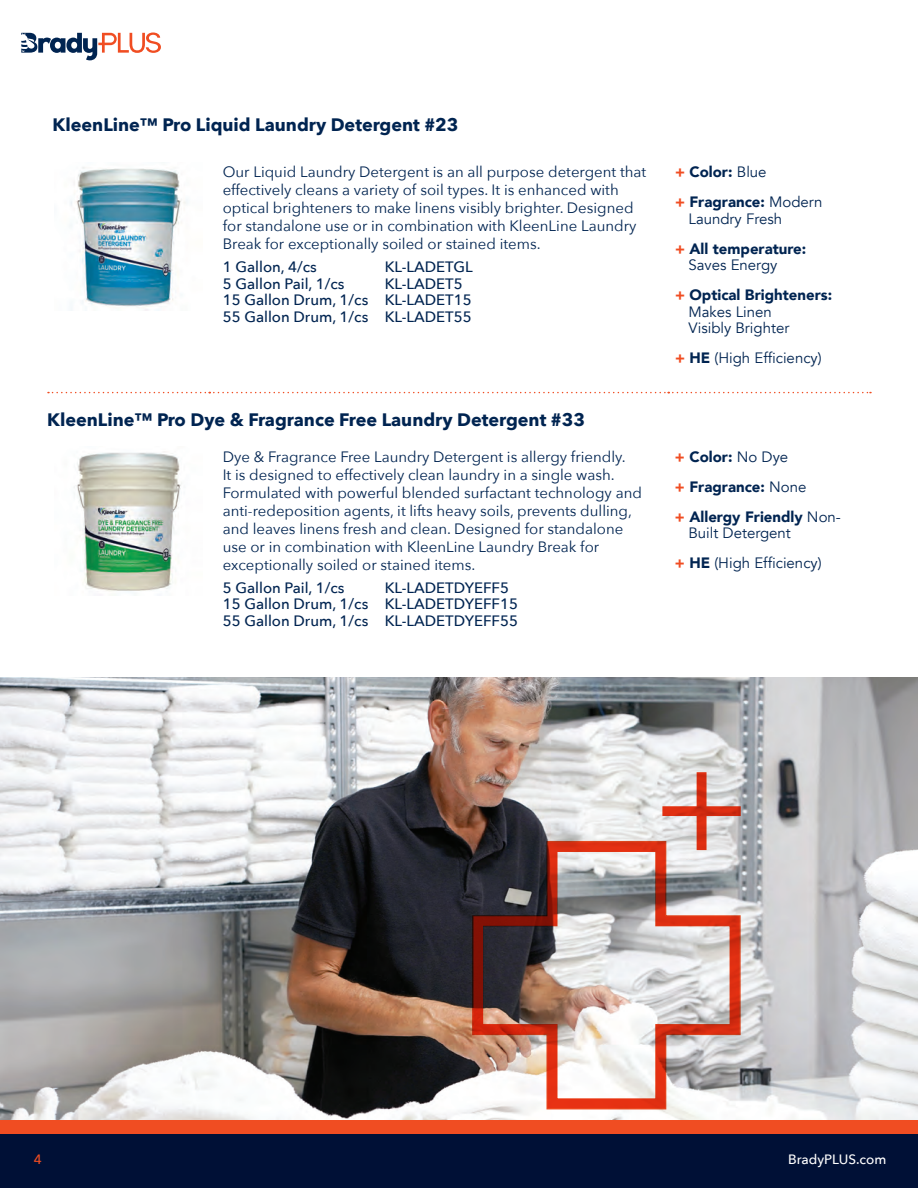
<style>
.page{position:relative;width:918px;height:1188px;background:#fff}
.page>*{position:absolute;margin:0;border:0;box-sizing:border-box;transform-origin:0 0}
.Item_Name{font:700 18px "Avenir Next";color:#002451}
.Item_Description{font:15px/18px "Avenir Next";color:#002451}
.Item_Number{font:500 15px/16.5px "Avenir Next";color:#002451}
.Bullet_Tabs{font:15px/16.5px "Avenir";color:#002451}
.Bullet_Tabs-2{font:900 15px/16.5px "Avenir";color:#002451}
.t1{font:500 13.5px "Avenir Next";color:#fff}
.t2{font:500 13.5px "Avenir Next";color:#f04d22}
.s1{color:#f04d22}
.s2{font-weight:400}
.s3{font-weight:900;color:#f04d22}
.s4{font-weight:900}
</style>
<div class="page">
<svg style="left:21px;top:32px;width:140px;height:28px"></svg>
<div style="left:0;top:1134px;width:918px;height:54px;background:#001036"></div>
<div style="left:0;top:1120px;width:918px;height:14px;background:#f04d22"></div>
<svg style="left:48px;top:392px;width:823px;height:1px"></svg>
<img style="left:70px;top:167px;width:118px;height:143px">
<img style="left:74px;top:452px;width:108px;height:139px">
<img style="left:0;top:677px;width:918px;height:443px">
<svg style="left:662px;top:772px;width:79px;height:68px;background:#dab1aa"></svg>
<svg style="left:471px;top:840px;width:270px;height:270px"></svg>
<p class="Item_Name" style="left:53px;top:110px;width:407px">KleenLine™ Pro Liquid Laundry Detergent #23</p>
<p class="Item_Description" style="left:223px;top:162px;width:425px">Our Liquid Laundry Detergent is an all purpose detergent that effectively cleans a variety of soil types. It is enhanced with optical brighteners to make linens visibly brighter. Designed for standalone use or in combination with KleenLine Laundry Break for exceptionally soiled or stained items.</p>
<p class="Item_Number" style="left:223px;top:258px;width:96px">1 Gallon, 4/cs</p>
<p class="Item_Number" style="left:385px;top:258px;width:89px">KL-LADETGL</p>
<p class="Item_Number" style="left:223px;top:275px;width:123px">5 Gallon Pail, 1/cs</p>
<p class="Item_Number" style="left:385px;top:275px;width:80px">KL-LADET5</p>
<p class="Item_Number" style="left:223px;top:291px;width:250px">15 Gallon Drum, 1/cs KL-LADET15<br>55 Gallon Drum, 1/cs KL-LADET55</p>
<p class="Item_Name" style="left:47px;top:404px;width:539px">KleenLine™ Pro Dye &amp; Fragrance Free Laundry Detergent #33</p>
<p class="Item_Description" style="left:223px;top:447px;width:421px">Dye &amp; Fragrance Free Laundry Detergent is allergy friendly.<br>It is designed to effectively clean laundry in a single wash.<br>Formulated with powerful blended surfactant technology and anti-redeposition agents, it lifts heavy soils, prevents dulling, and leaves linens fresh and clean. Designed for standalone use or in combination with KleenLine Laundry Break for exceptionally soiled or stained items.</p>
<p class="Item_Number" style="left:223px;top:579px;width:123px">5 Gallon Pail, 1/cs</p>
<p class="Item_Number" style="left:223px;top:579px;width:297px;text-indent:162px">KL-LADETDYEFF5<br>15 Gallon Drum, 1/cs KL-LADETDYEFF15</p>
<p class="Item_Number" style="left:223px;top:612px;width:297px">55 Gallon Drum, 1/cs KL-LADETDYEFF55</p>
<p class="Bullet_Tabs-2" style="left:675px;top:163px;width:93px"><span class="s1">+</span> Color: <span class="s2">Blue</span></p>
<p class="Bullet_Tabs" style="left:688px;top:194px;width:135px;text-indent:-14px"><span class="s3">+</span> <span class="s4">Fragrance:</span> Modern<br>Laundry Fresh</p>
<p class="Bullet_Tabs-2" style="left:688px;top:240px;width:119px;text-indent:-14px"><span class="s1">+</span> All temperature:<br><span class="s2">Saves Energy</span></p>
<p class="Bullet_Tabs" style="left:688px;top:287px;width:145px;text-indent:-14px"><span class="s3">+</span> <span class="s4">Optical Brighteners:<br></span>Makes Linen<br>Visibly Brighter</p>
<p class="Bullet_Tabs" style="left:675px;top:350px;width:148px"><span class="s3">+</span> <span class="s4">HE</span> (High Efficiency)</p>
<p class="Bullet_Tabs-2" style="left:675px;top:448px;width:115px"><span class="s1">+</span> Color: <span class="s2">No Dye</span></p>
<p class="Bullet_Tabs-2" style="left:675px;top:478px;width:133px"><span class="s1">+</span> Fragrance: <span class="s2">None</span></p>
<p class="Bullet_Tabs" style="left:688px;top:508px;width:154px;text-indent:-14px"><span class="s3">+</span> <span class="s4">Allergy Friendly</span> Non-<br>Built Detergent</p>
<p class="Bullet_Tabs" style="left:675px;top:555px;width:148px"><span class="s3">+</span> <span class="s4">HE</span> (High Efficiency)</p>
<p class="t2" style="left:34px;top:1148px;width:10px">4</p>
<p class="t1" style="left:788px;top:1148px;width:100px">BradyPLUS.com</p>
</div>
